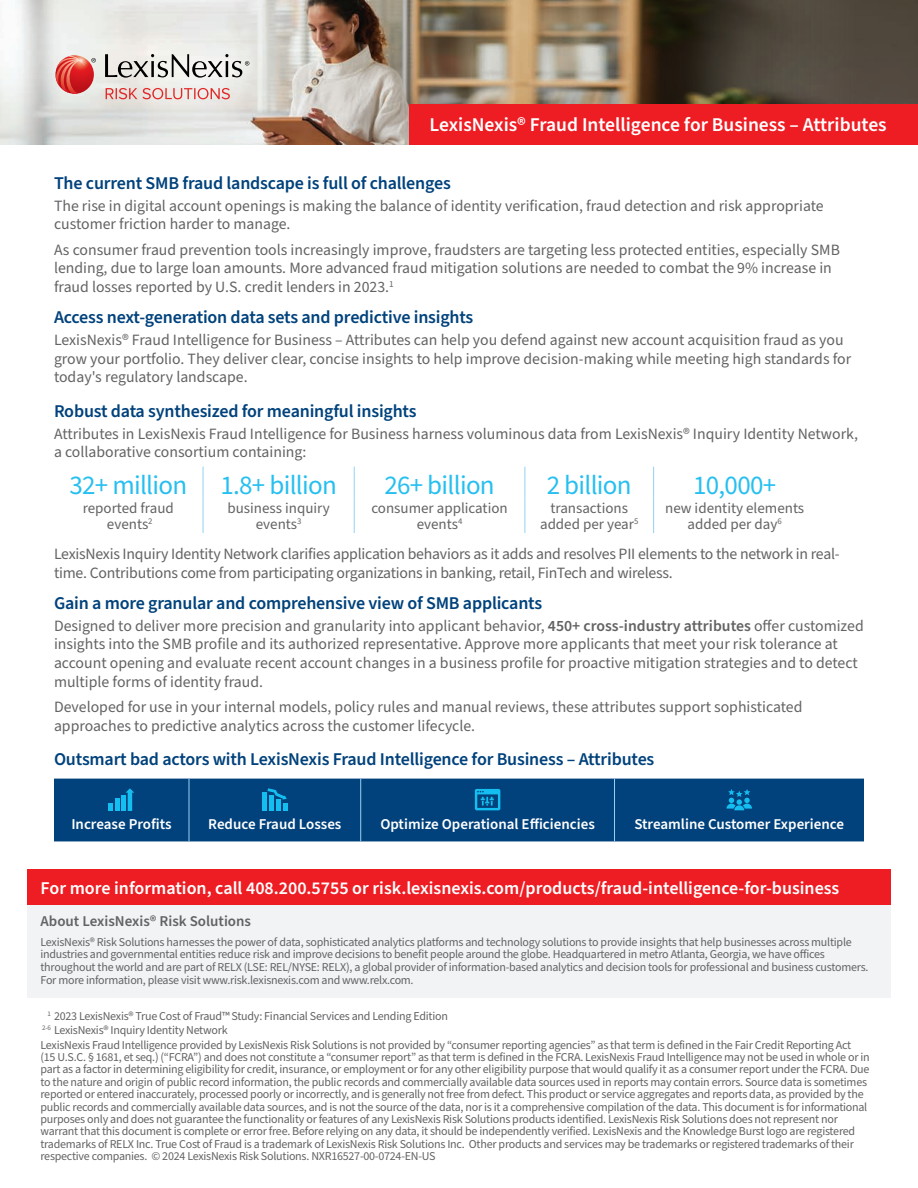
<style>
.page{position:relative;width:918px;height:1188px;background:#fff}
.page>*{position:absolute;margin:0;border:0;box-sizing:border-box;transform-origin:0 0}
.Content_-_1_Column{font:27px "Source Sans Pro";letter-spacing:-.025em;color:#26bff0}
.DESCRIPTOR_FLAG_-_RIGHT{font:600 19.5px "Source Sans Pro";color:#fff}
.Content_-_Subhead{font:600 18px "Source Sans Pro";letter-spacing:-.01em;color:#01427c}
.Content_Introduction{font:600 18px "Source Sans Pro";color:#fff}
.Content_-_1_Column-2{font:15.75px/18.8px "Source Sans Pro";color:#636366}
.Content_-_1_Column-3{font:15px/16.5px "Source Sans Pro";color:#636366;text-align:center}
.Content_-_1_Column-4{font:600 15px "Source Sans Pro";color:#fff}
.Back_Cover_Subhead{font:600 15px "Source Sans Pro";color:#636366}
.Back_Cover_Legal{font:12px/12.3px "Source Sans Pro";letter-spacing:-.02em;color:#636366}
.Back_Cover__About__Content{font:12px/12.8px "Source Sans Pro";letter-spacing:-.02em;color:#636366}
.s1{font-weight:600}
</style>
<div class="page">
<hr style="left:203px;top:467px;width:1px;height:30px;background:#95d2f2">
<hr style="left:354px;top:467px;width:1px;height:30px;background:#95d2f2">
<hr style="left:525px;top:467px;width:1px;height:30px;background:#95d2f2">
<hr style="left:653px;top:467px;width:1px;height:30px;background:#95d2f2">
<hr style="left:203px;top:497px;width:1px;height:36px;background:#95d2f2">
<hr style="left:354px;top:497px;width:1px;height:36px;background:#95d2f2">
<hr style="left:525px;top:497px;width:1px;height:36px;background:#95d2f2">
<hr style="left:653px;top:497px;width:1px;height:36px;background:#95d2f2">
<div style="left:54px;top:779px;width:810px;height:62px;background:#01427c"></div>
<hr style="left:189px;top:779px;width:1px;height:62px;background:#95d2f2">
<hr style="left:360px;top:779px;width:1px;height:62px;background:#95d2f2">
<hr style="left:614px;top:779px;width:1px;height:62px;background:#95d2f2">
<svg style="left:109px;top:803px;width:4px;height:8px"></svg>
<div style="left:115px;top:799px;width:5px;height:12px;background:#15bef0"></div>
<div style="left:121px;top:795px;width:5px;height:16px;background:#15bef0"></div>
<svg style="left:126px;top:788px;width:8px;height:23px"></svg>
<div style="left:283px;top:803px;width:5px;height:8px;background:#15bef0"></div>
<div style="left:276px;top:799px;width:5px;height:12px;background:#15bef0"></div>
<div style="left:269px;top:795px;width:5px;height:16px;background:#15bef0"></div>
<div style="left:262px;top:793px;width:5px;height:18px;background:#15bef0"></div>
<svg style="left:267px;top:788px;width:20px;height:12px"></svg>
<svg style="left:475px;top:789px;width:25px;height:21px"></svg>
<svg style="left:726px;top:789px;width:26px;height:21px"></svg>
<img style="left:0;top:0;width:918px;height:145px">
<div style="left:27px;top:896px;width:864px;height:101px;background:#f2f3f4"></div>
<div style="left:27px;top:869px;width:864px;height:35px;background:#ee1d23"></div>
<div style="left:409px;top:104px;width:509px;height:41px;background:#ee1d23"></div>
<svg style="left:106px;top:88px;width:124px;height:11px"></svg>
<svg style="left:105px;top:54px;width:144px;height:24px"></svg>
<svg style="left:55px;top:55px;width:39px;height:39px"></svg>
<svg style="left:56px;top:56px;width:40px;height:38px;background:#db645f"></svg>
<p class="DESCRIPTOR_FLAG_-_RIGHT" style="left:430px;top:111px;width:459px">LexisNexis® Fraud Intelligence for Business – Attributes</p>
<p class="Content_-_Subhead" style="left:54px;top:171px;width:398px">The current SMB fraud landscape is full of challenges</p>
<p class="Content_-_1_Column-2" style="left:54px;top:197px;width:771px">The rise in digital account openings is making the balance of identity verification, fraud detection and risk appropriate customer friction harder to manage.</p>
<p class="Content_-_1_Column-2" style="left:54px;top:241px;width:787px">As consumer fraud prevention tools increasingly improve, fraudsters are targeting less protected entities, especially SMB lending, due to large loan amounts. More advanced fraud mitigation solutions are needed to combat the 9% increase in fraud losses reported by U.S. credit lenders in 2023.<sup>1</sup></p>
<p class="Content_-_Subhead" style="left:54px;top:305px;width:421px">Access next-generation data sets and predictive insights</p>
<p class="Content_-_1_Column-2" style="left:54px;top:331px;width:799px">LexisNexis® Fraud Intelligence for Business – Attributes can help you defend against new account acquisition fraud as you grow your portfolio. They deliver clear, concise insights to help improve decision-making while meeting high standards for today's regulatory landscape.</p>
<p class="Content_-_Subhead" style="left:54px;top:399px;width:364px">Robust data synthesized for meaningful insights</p>
<p class="Content_-_1_Column-2" style="left:54px;top:424px;width:806px">Attributes in LexisNexis Fraud Intelligence for Business harness voluminous data from LexisNexis® Inquiry Identity Network, a collaborative consortium containing:</p>
<p class="Content_-_1_Column" style="left:69px;top:467px;width:119px">32+ million</p>
<p class="Content_-_1_Column" style="left:220px;top:467px;width:118px">1.8+ billion</p>
<p class="Content_-_1_Column" style="left:384px;top:467px;width:112px">26+ billion</p>
<p class="Content_-_1_Column" style="left:547px;top:467px;width:86px">2 billion</p>
<p class="Content_-_1_Column" style="left:693px;top:467px;width:85px">10,000+</p>
<p class="Content_-_1_Column-3" style="left:83px;top:500px;width:93px">reported fraud events<sup>2</sup></p>
<p class="Content_-_1_Column-3" style="left:227px;top:500px;width:104px">business inquiry events<sup>3</sup></p>
<p class="Content_-_1_Column-3" style="left:371px;top:500px;width:138px">consumer application events<sup>4</sup></p>
<p class="Content_-_1_Column-3" style="left:540px;top:500px;width:100px">transactions added per year<sup>5</sup></p>
<p class="Content_-_1_Column-3" style="left:665px;top:500px;width:141px">new identity elements added per day<sup>6</sup></p>
<p class="Content_-_1_Column-2" style="left:54px;top:545px;width:787px">LexisNexis Inquiry Identity Network clarifies application behaviors as it adds and resolves PII elements to the network in real&shy;time. Contributions come from participating organizations in banking, retail, FinTech and wireless.</p>
<p class="Content_-_Subhead" style="left:54px;top:591px;width:490px">Gain a more granular and comprehensive view of SMB applicants</p>
<p class="Content_-_1_Column-2" style="left:54px;top:617px;width:811px">Designed to deliver more precision and granularity into applicant behavior, <span class="s1">450+ cross-industry attributes</span> offer customized insights into the SMB profile and its authorized representative. Approve more applicants that meet your risk tolerance at account opening and evaluate recent account changes in a business profile for proactive mitigation strategies and to detect multiple forms of identity fraud.</p>
<p class="Content_-_1_Column-2" style="left:54px;top:698px;width:750px">Developed for use in your internal models, policy rules and manual reviews, these attributes support sophisticated approaches to predictive analytics across the customer lifecycle.</p>
<p class="Content_-_Subhead" style="left:54px;top:747px;width:602px">Outsmart bad actors with LexisNexis Fraud Intelligence for Business – Attributes</p>
<p class="Content_-_1_Column-4" style="left:71px;top:814px;width:102px">Increase Profits</p>
<p class="Content_-_1_Column-4" style="left:208px;top:814px;width:135px">Reduce Fraud Losses</p>
<p class="Content_-_1_Column-4" style="left:380px;top:814px;width:216px">Optimize Operational Efficiencies</p>
<p class="Content_-_1_Column-4" style="left:634px;top:814px;width:211px">Streamline Customer Experience</p>
<p class="Content_Introduction" style="left:41px;top:876px;width:800px">For more information, call 408.200.5755 or risk.lexisnexis.com/products/fraud-intelligence-for-business</p>
<p class="Back_Cover_Subhead" style="left:40px;top:911px;width:212px">About LexisNexis® Risk Solutions</p>
<p class="Back_Cover__About__Content" style="left:40px;top:936px;width:830px">LexisNexis® Risk Solutions harnesses the power of data, sophisticated analytics platforms and technology solutions to provide insights that help businesses across multiple industries and governmental entities reduce risk and improve decisions to benefit people around the globe. Headquartered in metro Atlanta, Georgia, we have offices throughout the world and are part of RELX (LSE: REL/NYSE: RELX), a global provider of information-based analytics and decision tools for professional and business customers.<br>For more information, please visit www.risk.lexisnexis.com and www.relx.com.</p>
<p class="Back_Cover_Legal" style="left:48px;top:1010px;width:402px"><sup>1</sup> 2023 LexisNexis® True Cost of Fraud™ Study: Financial Services and Lending Edition</p>
<p class="Back_Cover_Legal" style="left:42px;top:1024px;width:187px"><sup>2-6</sup> LexisNexis® Inquiry Identity Network</p>
<p class="Back_Cover_Legal" style="left:40px;top:1039px;width:831px">LexisNexis Fraud Intelligence provided by LexisNexis Risk Solutions is not provided by “consumer reporting agencies” as that term is defined in the Fair Credit Reporting Act<br>(15 U.S.C. § 1681, et seq.) (“FCRA”) and does not constitute a “consumer report” as that term is defined in the FCRA. LexisNexis Fraud Intelligence may not be used in whole or in part as a factor in determining eligibility for credit, insurance, or employment or for any other eligibility purpose that would qualify it as a consumer report under the FCRA. Due to the nature and origin of public record information, the public records and commercially available data sources used in reports may contain errors. Source data is sometimes reported or entered inaccurately, processed poorly or incorrectly, and is generally not free from defect. This product or service aggregates and reports data, as provided by the public records and commercially available data sources, and is not the source of the data, nor is it a comprehensive compilation of the data. This document is for informational purposes only and does not guarantee the functionality or features of any LexisNexis Risk Solutions products identified. LexisNexis Risk Solutions does not represent nor warrant that this document is complete or error free. Before relying on any data, it should be independently verified. LexisNexis and the Knowledge Burst logo are registered trademarks of RELX Inc. True Cost of Fraud is a trademark of LexisNexis Risk Solutions Inc. Other products and services may be trademarks or registered trademarks of their respective companies. © 2024 LexisNexis Risk Solutions. NXR16527-00-0724-EN-US</p>
</div>
